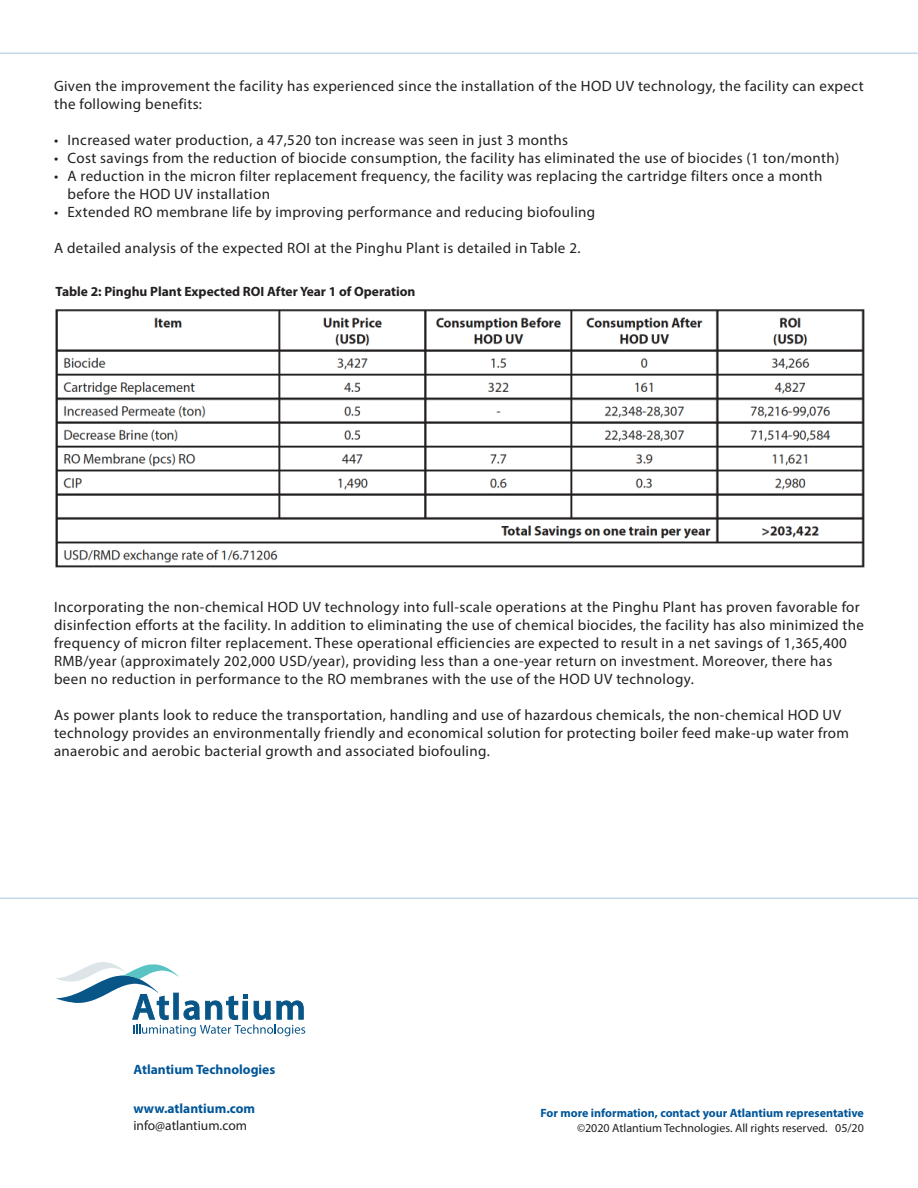
<style>
.page{position:relative;width:918px;height:1188px;background:#fff}
.page>*{position:absolute;margin:0;border:0;box-sizing:border-box;transform-origin:0 0}
.t1{font:15px/18px "Myriad Pro";letter-spacing:.025em;color:#221f1f}
.t2{font:700 13.5px "Myriad Pro";color:#221f1f}
.t3{font:700 13.5px "Myriad Pro";color:#005699}
.t4{font:13.5px "Myriad Pro";color:#221f1f}
.t5{font:700 12px "Myriad Pro";color:#005699}
.t6{font:12px "Myriad Pro";color:#221f1f}
</style>
<div class="page">
<hr style="left:0;top:52px;width:918px;height:2px;background:#c0d8ec">
<img style="left:55px;top:309px;width:810px;height:259px">
<hr style="left:0;top:898px;width:918px;height:1px;background:#c0d8ec">
<svg style="left:56px;top:962px;width:249px;height:74px"></svg>
<p class="t1" style="left:54px;top:78px;width:811px">Given the improvement the facility has experienced since the installation of the HOD UV technology, the facility can expect the following benefits:</p>
<p class="t1" style="left:54px;top:132px;width:516px">• Increased water production, a 47,520 ton increase was seen in just 3 months</p>
<p class="t1" style="left:54px;top:150px;width:787px">• Cost savings from the reduction of biocide consumption, the facility has eliminated the use of biocides (1 ton/month)</p>
<p class="t1" style="left:68px;top:168px;width:757px;text-indent:-14px">• A reduction in the micron filter replacement frequency, the facility was replacing the cartridge filters once a month before the HOD UV installation</p>
<p class="t1" style="left:54px;top:204px;width:543px">• Extended RO membrane life by improving performance and reducing biofouling</p>
<p class="t1" style="left:54px;top:240px;width:528px">A detailed analysis of the expected ROI at the Pinghu Plant is detailed in Table 2.</p>
<p class="t2" style="left:56px;top:287px;width:361px">Table 2: Pinghu Plant Expected ROI After Year 1 of Operation</p>
<p class="t1" style="left:54px;top:599px;width:812px">Incorporating the non-chemical HOD UV technology into full-scale operations at the Pinghu Plant has proven favorable for disinfection efforts at the facility. In addition to eliminating the use of chemical biocides, the facility has also minimized the frequency of micron filter replacement. These operational efficiencies are expected to result in a net savings of 1,365,400<br>RMB/year (approximately 202,000 USD/year), providing less than a one-year return on investment. Moreover, there has been no reduction in performance to the RO membranes with the use of the HOD UV technology.</p>
<p class="t1" style="left:54px;top:707px;width:797px">As power plants look to reduce the transportation, handling and use of hazardous chemicals, the non-chemical HOD UV technology provides an environmentally friendly and economical solution for protecting boiler feed make-up water from anaerobic and aerobic bacterial growth and associated biofouling.</p>
<p class="t3" style="left:133px;top:1064px;width:143px">Atlantium Technologies</p>
<p class="t3" style="left:133px;top:1104px;width:123px">www.atlantium.com</p>
<p class="t4" style="left:133px;top:1120px;width:115px">info@atlantium.com</p>
<p class="t5" style="left:541px;top:1109px;width:325px">For more information, contact your Atlantium representative</p>
<p class="t6" style="left:577px;top:1123px;width:288px">©2020 Atlantium Technologies. All rights reserved. 05/20</p>
</div>
